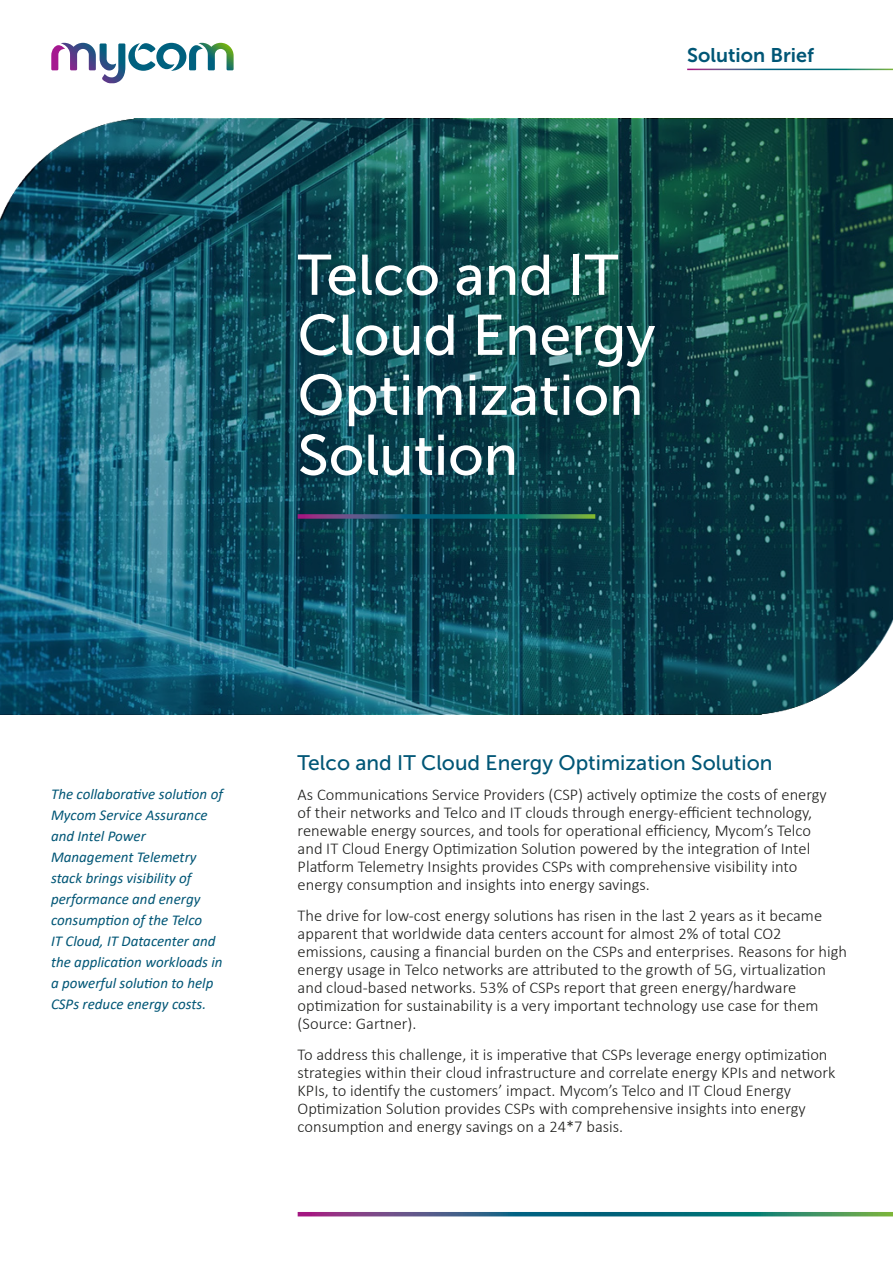
<style>
.page{position:relative;width:893px;height:1263px;background:#fff}
.page>*{position:absolute;margin:0;border:0;box-sizing:border-box;transform-origin:0 0}
.t1{font:57px/60px "Museo Sans 500";color:#fff}
.t2{font:21px "Museo Sans 500";color:#005676}
.t3{font:19.8px "Museo Sans 700";color:#005676}
.t4{font:300 16.5px/18px "Calibri";color:#1d1d1b}
.t5{font:italic 15px/21px "Calibri";color:#005676}
</style>
<div class="page">
<svg style="left:51px;top:43px;width:183px;height:40px"></svg>
<svg style="left:0;top:119px;width:893px;height:595px;background:#14505b"></svg>
<svg style="left:298px;top:514px;width:297px;height:5px"></svg>
<svg style="left:298px;top:1212px;width:595px;height:4px;background:#346978"></svg>
<p class="t3" style="left:687px;top:44px;width:128px">Solution Brief</p>
<p class="t1" style="left:298px;top:245px;width:359px">Telco and IT<br>Cloud Energy<br>Optimization<br>Solution</p>
<p class="t5" style="left:51px;top:783px;width:173px">The collaborative solution of<br>Mycom Service Assurance and Intel Power<br>Management Telemetry stack brings visibility of performance and energy consumption of the Telco<br>IT Cloud, IT Datacenter and the application workloads in a powerful solution to help<br>CSPs reduce energy costs.</p>
<p class="t2" style="left:298px;top:751px;width:476px">Telco and IT Cloud Energy Optimization Solution</p>
<p class="t4" style="left:298px;top:786px;width:531px">As Communications Service Providers (CSP) actively optimize the costs of energy of their networks and Telco and IT clouds through energy-efficient technology, renewable energy sources, and tools for operational efficiency, Mycom’s Telco and IT Cloud Energy Optimization Solution powered by the integration of Intel Platform Telemetry Insights provides CSPs with comprehensive visibility into energy consumption and insights into energy savings.</p>
<p class="t4" style="left:298px;top:906px;width:551px">The drive for low-cost energy solutions has risen in the last 2 years as it became apparent that worldwide data centers account for almost 2% of total CO2 emissions, causing a financial burden on the CSPs and enterprises. Reasons for high energy usage in Telco networks are attributed to the growth of 5G, virtualization and cloud-based networks. 53% of CSPs report that green energy/hardware optimization for sustainability is a very important technology use case for them (Source: Gartner).</p>
<p class="t4" style="left:298px;top:1045px;width:539px">To address this challenge, it is imperative that CSPs leverage energy optimization strategies within their cloud infrastructure and correlate energy KPIs and network KPIs, to identify the customers’ impact. Mycom’s Telco and IT Cloud Energy Optimization Solution provides CSPs with comprehensive insights into energy consumption and energy savings on a 24*7 basis.</p>
</div>
